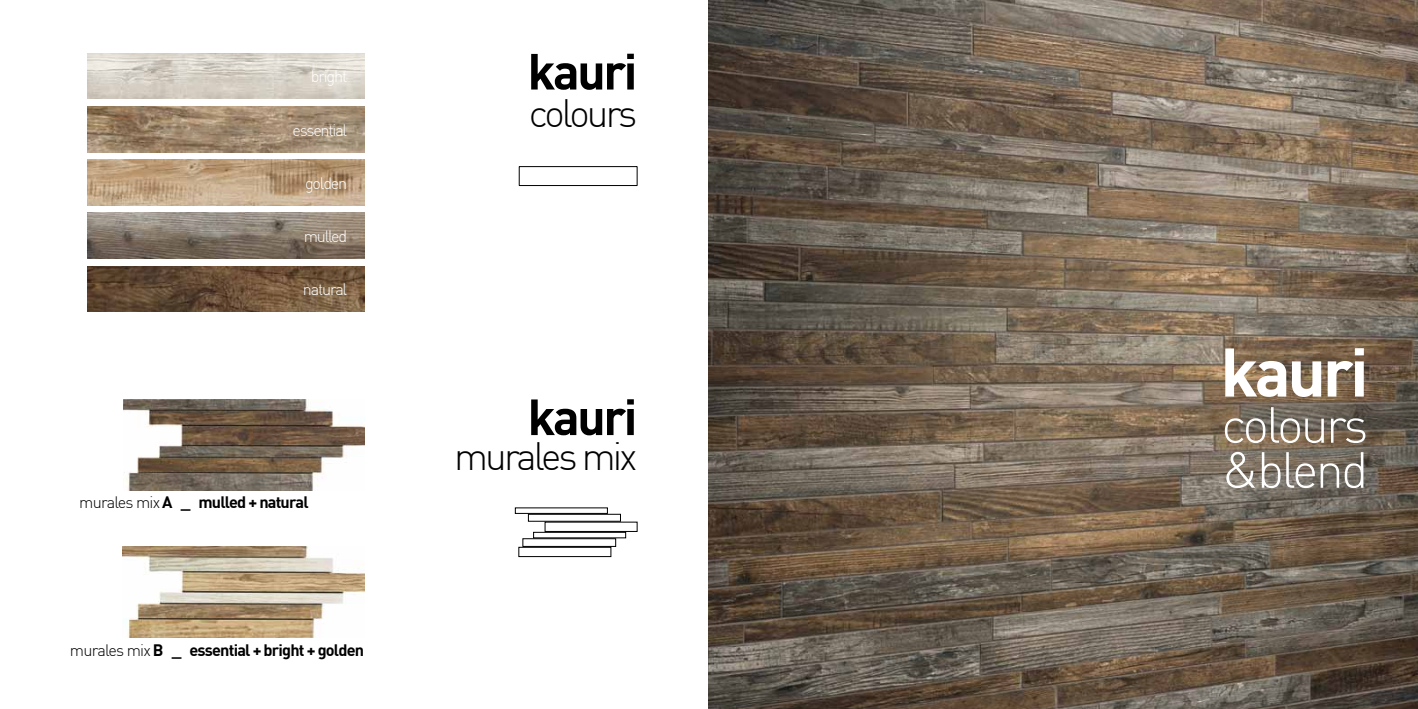
<style>
.page{position:relative;width:1418px;height:709px;background:#fff}
.page>*{position:absolute;margin:0;border:0;box-sizing:border-box;transform-origin:0 0}
.t1{font:700 67.5px "DIN";letter-spacing:-.05em;color:#fff}
.t2{font:300 50px/45px "DIN";letter-spacing:-.05em;color:#fff}
.t3{font:700 50px "DIN";letter-spacing:-.05em;color:#000}
.t4{font:300 38.75px "DIN";letter-spacing:-.075em;color:#000}
.t5{font:700 16.25px "DIN";letter-spacing:-.05em;color:#000}
.t6{font:300 16.25px "DIN";letter-spacing:-.075em;color:#fff}
.s1{font-weight:300}
</style>
<div class="page">
<img style="left:709px;top:0;width:708px;height:709px">
<img style="left:123px;top:399px;width:241px;height:91px">
<img style="left:122px;top:546px;width:242px;height:92px">
<img style="left:88px;top:160px;width:276px;height:45px">
<img style="left:88px;top:106px;width:276px;height:46px">
<img style="left:88px;top:53px;width:276px;height:46px">
<img style="left:88px;top:266px;width:276px;height:46px">
<img style="left:88px;top:213px;width:276px;height:45px">
<div style="left:528px;top:514px;width:92px;height:7px;border:1px solid #000"></div>
<div style="left:533px;top:532px;width:93px;height:6px;border:1px solid #000"></div>
<svg style="left:522px;top:538px;width:94px;height:9px"></svg>
<div style="left:518px;top:547px;width:93px;height:10px;border:1px solid #000"></div>
<div style="left:519px;top:166px;width:118px;height:20px;border:1px solid #000"></div>
<p class="t6" style="left:311px;top:66px;width:38px">bright</p>
<p class="t6" style="left:292px;top:120px;width:56px">essential</p>
<p class="t6" style="left:305px;top:173px;width:44px">golden</p>
<p class="t6" style="left:304px;top:226px;width:45px">mulled</p>
<p class="t6" style="left:303px;top:279px;width:46px">natural</p>
<p class="t5" style="left:79px;top:492px;width:231px"><span class="s1">murales mix</span> A _ mulled + natural</p>
<p class="t5" style="left:70px;top:639px;width:295px"><span class="s1">murales mix</span> B _ essential + bright + golden</p>
<h2 class="t3" style="left:527px;top:39px;width:111px">kauri</h2>
<h3 class="t4" style="left:529px;top:89px;width:110px">colours</h3>
<h2 class="t3" style="left:527px;top:384px;width:111px">kauri</h2>
<h3 class="t4" style="left:454px;top:432px;width:185px">murales mix</h3>
<h1 class="t1" style="left:1220px;top:328px;width:150px">kauri</h1>
<h2 class="t2" style="left:1221px;top:402px;width:148px">colours &amp;blend</h2>
</div>
